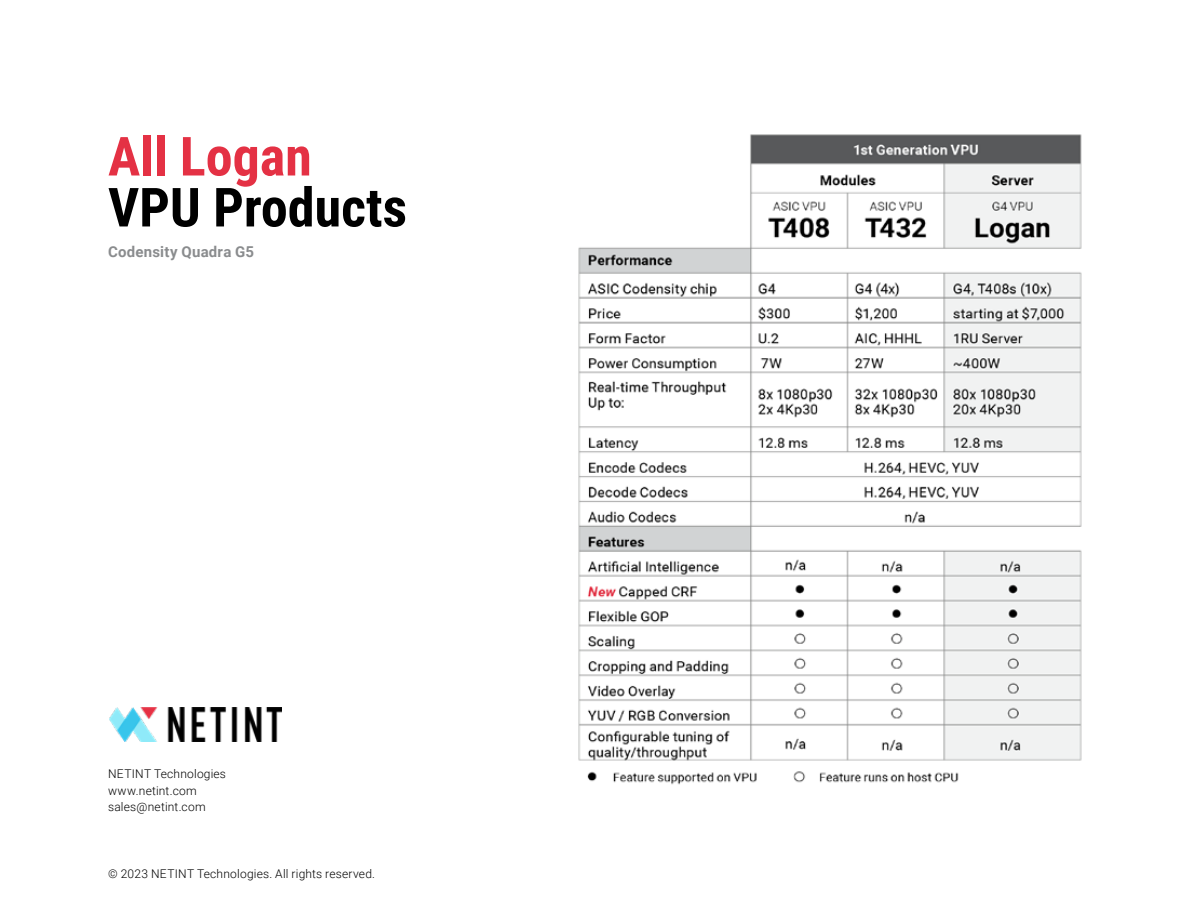
<style>
.page{position:relative;width:1188px;height:918px;background:#fff}
.page>*{position:absolute;margin:0;border:0;box-sizing:border-box;transform-origin:0 0}
.t1{font:700 54px "Roboto Condensed";color:#000}
.t2{font:700 54px "Roboto Condensed";color:#e43144}
.t3{font:700 15px "Roboto";letter-spacing:.015em;color:#8a8c8e}
.t4{font:300 12px/16.5px "Roboto";letter-spacing:.015em;color:#000}
</style>
<div class="page">
<img style="left:109px;top:707px;width:173px;height:35px">
<img style="left:578px;top:134px;width:504px;height:651px">
<h1 class="t2" style="left:108px;top:118px;width:205px">All Logan</h1>
<h1 class="t1" style="left:108px;top:169px;width:301px">VPU Products</h1>
<p class="t3" style="left:108px;top:241px;width:148px">Codensity Quadra G5</p>
<p class="t4" style="left:108px;top:766px;width:119px">NETINT Technologies www.netint.com sales@netint.com</p>
<p class="t4" style="left:108px;top:865px;width:268px">© 2023 NETINT Technologies. All rights reserved.</p>
</div>
